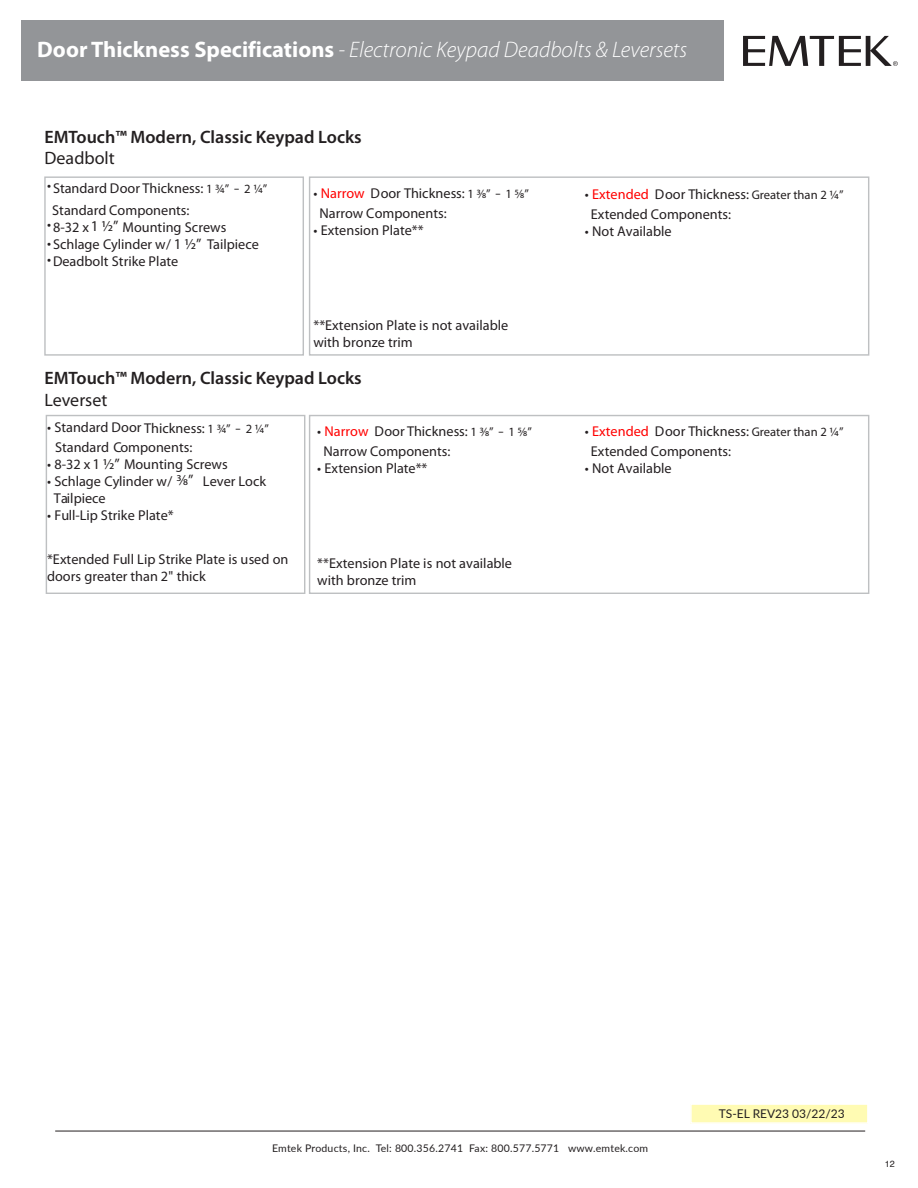
<style>
.page{position:relative;width:918px;height:1188px;background:#fff}
.page>*{position:absolute;margin:0;border:0;box-sizing:border-box;transform-origin:0 0}
.t1{font:italic 300 22.5px "Myriad Pro";color:#fff}
.t2{font:600 18px "Myriad Pro";color:#231f20}
.t3{font:18px "Myriad Pro";color:#231f20}
.t4{font:15px "Myriad Pro";color:#231f20}
.t5{font:14.25px/17.1px "Myriad Pro";color:#241f21}
.t6{font:12.6px "Myriad Pro";color:#231f20}
.t7{font:12px "Lato";color:#231f20}
.t8{font:10.5px "Lato";letter-spacing:.02em;color:#231f20}
.t9{font:9px "Helvetica";color:#231f20}
.s1{font-weight:700;font-style:normal}
.s2{color:#231f20}
.s3{font-size:12.6px;color:#231f20}
.s4{font-family:"Times";font-size:18px;color:#231f20}
.s5{font-size:15px;color:#231f20}
.s6{color:#f00}
.s7{font-size:14.25px}
</style>
<div class="page">
<div style="left:21px;top:21px;width:703px;height:60px;background:#939598"></div>
<hr style="left:55px;top:1131px;width:810px;height:1px;background:#231f20">
<svg style="left:743px;top:36px;width:155px;height:30px"></svg>
<div style="left:691px;top:1104px;width:177px;height:19px;background:#fffbb3"></div>
<div style="left:690px;top:1103px;width:179px;height:21px;border:1px solid #fff"></div>
<div style="left:44px;top:176px;width:260px;height:180px;border:1px solid #bec0c2"></div>
<div style="left:309px;top:176px;width:560px;height:180px;border:1px solid #bec0c2"></div>
<div style="left:309px;top:415px;width:560px;height:179px;border:1px solid #bec0c2"></div>
<div style="left:46px;top:415px;width:259px;height:179px;border:1px solid #bec0c2"></div>
<h1 class="t1" style="left:37px;top:41px;width:652px"><span class="s1">Door Thickness Specifications</span> - Electronic Keypad Deadbolts &amp; Leversets</h1>
<p class="t2" style="left:45px;top:130px;width:319px">EMTouch™ Modern, Classic Keypad Locks</p>
<p class="t3" style="left:45px;top:151px;width:72px">Deadbolt</p>
<p class="t5" style="left:52px;top:179px;width:217px;line-height:21.5px">Standard Door <span class="s2">Thickness:</span> <span class="s3">1 3/4”</span> <span class="s4">-</span> <span class="s3">2 1⁄4”<br></span>Standard Components:</p>
<p class="t5" style="left:53px;top:220px;width:175px">8-32 x <span class="s5">1 1/2”</span> Mounting Screws</p>
<p class="t5" style="left:53px;top:237px;width:207px;text-indent:-6px">•Schlage Cylinder w/ <span class="s5">1 1/2”</span> Tailpiece<br>Deadbolt Strike Plate</p>
<p class="t5" style="left:47px;top:178px;width:6px">•</p>
<p class="t5" style="left:47px;top:217px;width:6px">•</p>
<p class="t5" style="left:47px;top:252px;width:6px">•</p>
<p class="t5" style="left:320px;top:184px;width:211px;line-height:20px;text-indent:-6px">• <span class="s6">Narrow</span> Door <span class="s2">Thickness:</span> <span class="s3">1 3/8”</span> <span class="s4">-</span> <span class="s3">1 5/8”<br></span>Narrow Components:</p>
<p class="t5" style="left:313px;top:223px;width:112px">• Extension Plate**</p>
<p class="t5" style="left:313px;top:318px;width:196px">**Extension Plate is not available with bronze trim</p>
<p class="t2" style="left:45px;top:371px;width:319px">EMTouch™ Modern, Classic Keypad Locks</p>
<p class="t3" style="left:45px;top:393px;width:64px">Leverset</p>
<p class="t5" style="left:47px;top:420px;width:223px">• Standard Door <span class="s2">Thickness:</span> <span class="s3">1 3/4”</span> <span class="s4">-</span> <span class="s3">2 1⁄4”</span></p>
<p class="t5" style="left:55px;top:440px;width:139px">Standard Components:</p>
<p class="t5" style="left:47px;top:457px;width:182px">• 8-32 x <span class="s5">1 1/2”</span> Mounting Screws</p>
<p class="t5" style="left:47px;top:474px;width:124px">• Schlage Cylinder w/</p>
<p class="t5" style="left:203px;top:474px;width:65px">Lever Lock</p>
<p class="t5" style="left:54px;top:491px;width:53px">Tailpiece</p>
<p class="t5" style="left:47px;top:508px;width:128px">• Full-Lip Strike Plate*</p>
<p class="t5" style="left:47px;top:552px;width:243px">*Extended Full Lip Strike Plate is used on doors greater than 2" thick</p>
<p class="t4" style="left:177px;top:474px;width:18px">3/8”</p>
<p class="t5" style="left:323px;top:422px;width:210px;line-height:20.4px;text-indent:-6px">• <span class="s6">Narrow</span> Door <span class="s2">Thickness:</span> <span class="s3">1 3/8”</span> <span class="s4">-</span> <span class="s3">1 5/8”<br></span>Narrow Components:</p>
<p class="t5" style="left:317px;top:461px;width:112px">• Extension Plate**</p>
<p class="t5" style="left:317px;top:556px;width:196px">**Extension Plate is not available with bronze trim</p>
<p class="t6" style="left:688px;top:190px;width:157px"><span class="s7">Thickness:</span> Greater than 2 1⁄4”</p>
<p class="t5" style="left:591px;top:186px;width:142px;line-height:20px;text-indent:-6px">• <span class="s6">Extended</span> Door<br>Extended Components:</p>
<p class="t5" style="left:585px;top:224px;width:88px">• Not Available</p>
<p class="t6" style="left:688px;top:427px;width:157px"><span class="s7">Thickness:</span> Greater than 2 1⁄4”</p>
<p class="t5" style="left:591px;top:423px;width:142px;line-height:20px;text-indent:-6px">• <span class="s6">Extended</span> Door<br>Extended Components:</p>
<p class="t5" style="left:585px;top:461px;width:88px">• Not Available</p>
<p class="t8" style="left:272px;top:1144px;width:378px">Emtek Products, Inc. Tel: 800.356.2741 Fax: 800.577.5771 www.emtek.com</p>
<p class="t7" style="left:719px;top:1110px;width:127px">TS-EL REV23 03/22/23</p>
<p class="t9" style="left:885px;top:1158px;width:12px">12</p>
</div>
